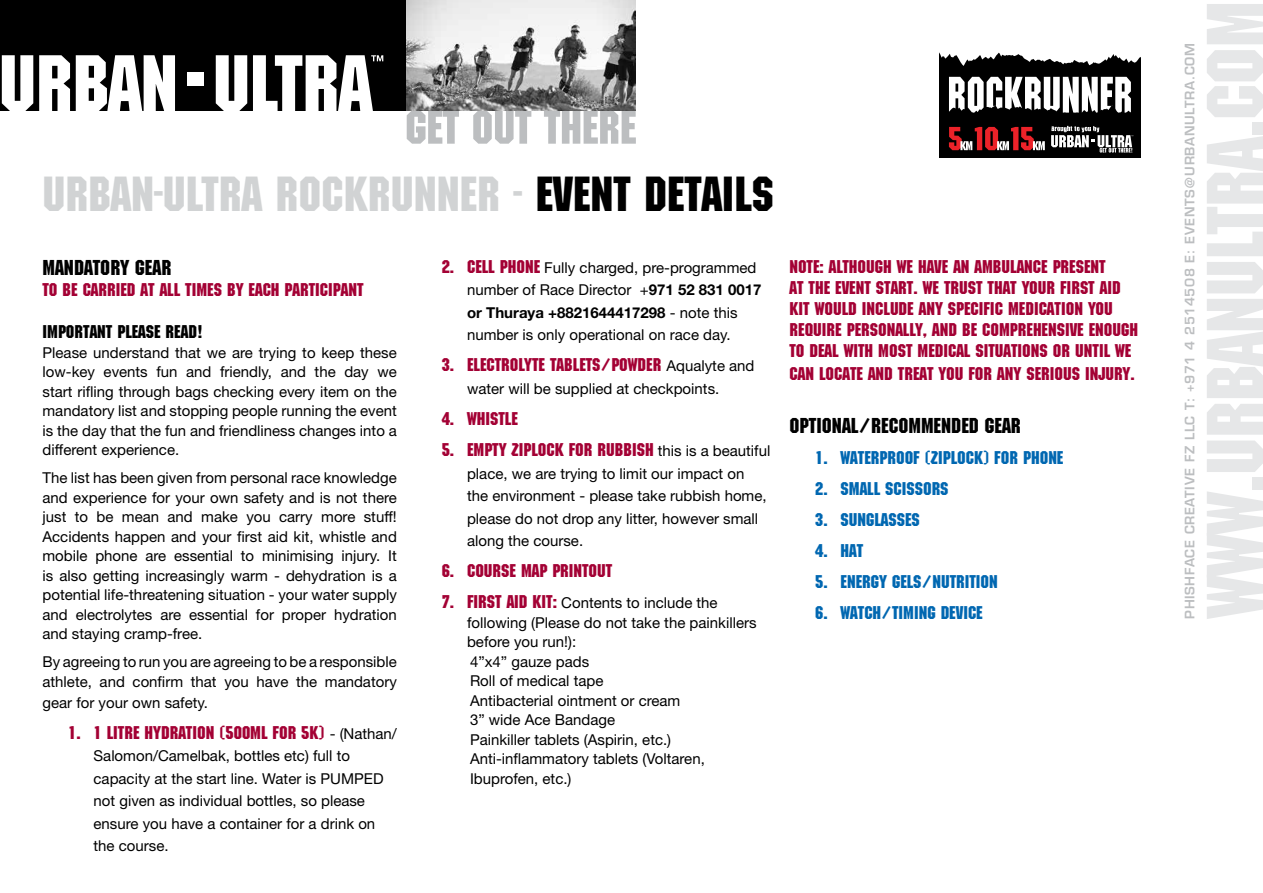
<style>
.page{position:relative;width:1263px;height:893px;background:#fff}
.page>*{position:absolute;margin:0;border:0;box-sizing:border-box;transform-origin:0 0}
.t1{font:78.3px "Machine";letter-spacing:-.01em;color:#e6e7e8}
.t2{font:48px "Machine";color:#d1d3d4}
.t3{font:21px "Machine";color:#000}
.t4{font:18px/21.3px "Machine";color:#a30134}
.t5{font:18px "Machine";color:#0067b1}
.t6{font:18px "Machine";color:#000}
.t7{font:15px/19.5px "Helvetica Neue";color:#000}
.t8{font:600 12.75px "Eurostile";letter-spacing:.05em;color:#bcbec0}
.s1{color:#000}
.s2{font-family:"Helvetica Neue";font-size:15px;color:#000}
.s3{font-family:"Machine";font-size:18px;color:#a30134}
.s4{font-weight:700}
</style>
<div class="page">
<div style="left:0;top:0;width:407px;height:111px;background:#000"></div>
<svg style="left:2px;top:55px;width:31px;height:56px"></svg>
<svg style="left:39px;top:55px;width:31px;height:56px;background:#d6d6d6"></svg>
<svg style="left:76px;top:55px;width:99px;height:56px"></svg>
<div style="left:187px;top:73px;width:16px;height:13px;background:#fff"></div>
<svg style="left:216px;top:55px;width:31px;height:56px"></svg>
<svg style="left:253px;top:55px;width:130px;height:56px"></svg>
<svg style="left:407px;top:111px;width:52px;height:33px"></svg>
<svg style="left:473px;top:111px;width:58px;height:33px"></svg>
<svg style="left:544px;top:110px;width:92px;height:34px"></svg>
<img style="left:407px;top:0;width:228px;height:111px">
<div style="left:940px;top:44px;width:201px;height:114px;background:#000"></div>
<svg style="left:939px;top:44px;width:202px;height:22px"></svg>
<svg style="left:948px;top:77px;width:186px;height:76px"></svg>
<h2 class="t2" style="left:43px;top:166px;width:733px">URBAN-ULTRA ROCKRUNNER - <span class="s1">EVENT DETAILS</span></h2>
<h3 class="t3" style="left:43px;top:256px;width:130px">MANDATORY GEAR</h3>
<p class="t4" style="left:43px;top:280px;width:322px">TO BE CARRIED AT ALL TIMES BY EACH PARTICIPANT</p>
<p class="t6" style="left:43px;top:321px;width:162px">IMPORTANT PLEASE READ!</p>
<p class="t7" style="left:43px;top:342px;width:356px;text-align:justify">Please understand that we are trying to keep these low-key events fun and friendly, and the day we start rifling through bags checking every item on the mandatory list and stopping people running the event is the day that the fun and friendliness changes into a different experience.</p>
<p class="t7" style="left:43px;top:468px;width:356px;text-align:justify">The list has been given from personal race knowledge and experience for your own safety and is not there just to be mean and make you carry more stuff!<br>Accidents happen and your first aid kit, whistle and mobile phone are essential to minimising injury. It is also getting increasingly warm - dehydration is a potential life-threatening situation - your water supply and electrolytes are essential for proper hydration and staying cramp-free.</p>
<p class="t7" style="left:43px;top:652px;width:356px">By agreeing to run you are agreeing to be a responsible athlete, and confirm that you have the mandatory</p>
<p class="t7" style="left:43px;top:692px;width:167px">gear for your own safety.</p>
<p class="t4" style="left:68px;top:722px;width:330px">1. 1 LITRE HYDRATION (500ML FOR 5K) <span class="s2">- (Nathan/</span></p>
<p class="t7" style="left:94px;top:744px;width:292px;line-height:22.5px">Salomon/Camelbak, bottles etc) full to capacity at the start line. Water is PUMPED not given as individual bottles, so please ensure you have a container for a drink on the course.</p>
<p class="t7" style="left:467px;top:256px;width:296px;line-height:22.5px;text-indent:-25px"><span class="s3">2. CELL PHONE</span> Fully charged, pre-programmed number of Race Director +<span class="s4">971 52 831 0017 or Thuraya +8821644417298</span> - note this number is only operational on race day.</p>
<p class="t4" style="left:442px;top:355px;width:314px">3. ELECTROLYTE TABLETS/POWDER <span class="s2">Aqualyte and</span></p>
<p class="t7" style="left:467px;top:379px;width:254px">water will be supplied at checkpoints.</p>
<p class="t4" style="left:442px;top:409px;width:78px">4. WHISTLE</p>
<p class="t4" style="left:442px;top:440px;width:330px">5. EMPTY ZIPLOCK FOR RUBBISH <span class="s2">this is a beautiful</span></p>
<p class="t7" style="left:467px;top:462px;width:301px;line-height:22.5px">place, we are trying to limit our impact on the environment - please take rubbish home, please do not drop any litter, however small along the course.</p>
<p class="t4" style="left:442px;top:561px;width:172px">6. COURSE MAP PRINTOUT</p>
<p class="t7" style="left:467px;top:593px;width:291px;text-indent:-25px"><span class="s3">7. FIRST AID KIT:</span> Contents to include the following (Please do not take the painkillers before you run!):<br>4”x4” gauze pads<br>Roll of medical tape<br>Antibacterial ointment or cream<br>3” wide Ace Bandage<br>Painkiller tablets (Aspirin, etc.)<br>Anti-inflammatory tablets (Voltaren,<br>Ibuprofen, etc.)</p>
<p class="t4" style="left:789px;top:257px;width:350px">NOTE: ALTHOUGH WE HAVE AN AMBULANCE PRESENT<br>AT THE EVENT START. WE TRUST THAT YOUR FIRST AID KIT WOULD INCLUDE ANY SPECIFIC MEDICATION YOU REQUIRE PERSONALLY, AND BE COMPREHENSIVE ENOUGH TO DEAL WITH MOST MEDICAL SITUATIONS OR UNTIL WE CAN LOCATE AND TREAT YOU FOR ANY SERIOUS INJURY.</p>
<h3 class="t3" style="left:789px;top:413px;width:233px">OPTIONAL/RECOMMENDED GEAR</h3>
<p class="t5" style="left:815px;top:447px;width:250px">1. WATERPROOF (ZIPLOCK) FOR PHONE</p>
<p class="t5" style="left:815px;top:478px;width:135px">2. SMALL SCISSORS</p>
<p class="t5" style="left:815px;top:509px;width:106px">3. SUNGLASSES</p>
<p class="t5" style="left:815px;top:540px;width:50px">4. HAT</p>
<p class="t5" style="left:815px;top:571px;width:184px">5. ENERGY GELS/NUTRITION</p>
<p class="t5" style="left:815px;top:602px;width:169px">6. WATCH/TIMING DEVICE</p>
<p class="t8" style="left:1182px;top:619px;width:577px;rotate:-90deg">PHISHFACE CREATIVE FZ LLC T: +971 4 2514508 E: EVENTS@URBANULTRA.COM</p>
<h1 class="t1" style="left:1190px;top:618px;width:619px;rotate:-90deg">WWW.URBANULTRA.COM</h1>
</div>
